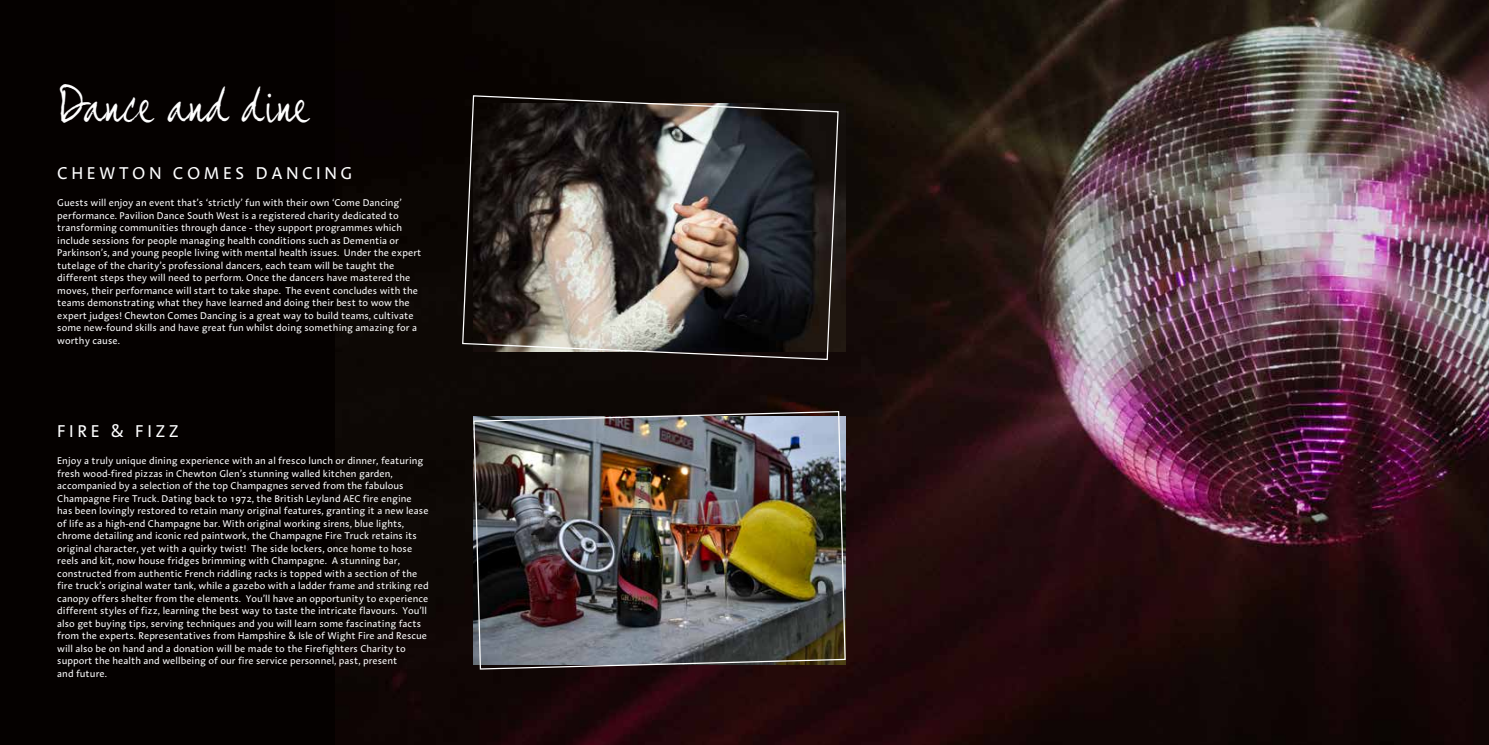
<style>
.page{position:relative;width:1489px;height:745px;background:#fff}
.page>*{position:absolute;margin:0;border:0;box-sizing:border-box;transform-origin:0 0}
.t1{font:45px "Joe Hand 2 15";color:#fff}
.t2{font:17.5px "Linotype Aroma";letter-spacing:.2em;color:#fff}
.t3{font:10px/12.5px "Linotype Aroma";color:#fff}
</style>
<div class="page">
<div style="left:0;top:0;width:1488px;height:744px;background:#050100"></div>
<img style="left:335px;top:0;width:1153px;height:744px">
<img style="left:461px;top:94px;width:378px;height:266px">
<img style="left:472px;top:410px;width:374px;height:259px">
<h1 class="t1" style="left:60px;top:79px;width:252px">Dance and dine</h1>
<h2 class="t2" style="left:57px;top:162px;width:296px">CHEWTON COMES DANCING</h2>
<p class="t3" style="left:57px;top:196px;width:365px">Guests will enjoy an event that’s ‘strictly’ fun with their own ‘Come Dancing’ performance. Pavilion Dance South West is a registered charity dedicated to transforming communities through dance - they support programmes which include sessions for people managing health conditions such as Dementia or Parkinson’s, and young people living with mental health issues. Under the expert tutelage of the charity’s professional dancers, each team will be taught the different steps they will need to perform. Once the dancers have mastered the moves, their performance will start to take shape. The event concludes with the teams demonstrating what they have learned and doing their best to wow the expert judges! Chewton Comes Dancing is a great way to build teams, cultivate some new-found skills and have great fun whilst doing something amazing for a worthy cause.</p>
<h2 class="t2" style="left:57px;top:419px;width:123px">FIRE &amp; FIZZ</h2>
<p class="t3" style="left:57px;top:454px;width:373px">Enjoy a truly unique dining experience with an al fresco lunch or dinner, featuring fresh wood-fired pizzas in Chewton Glen’s stunning walled kitchen garden, accompanied by a selection of the top Champagnes served from the fabulous Champagne Fire Truck. Dating back to 1972, the British Leyland AEC fire engine has been lovingly restored to retain many original features, granting it a new lease of life as a high-end Champagne bar. With original working sirens, blue lights, chrome detailing and iconic red paintwork, the Champagne Fire Truck retains its original character, yet with a quirky twist! The side lockers, once home to hose reels and kit, now house fridges brimming with Champagne. A stunning bar, constructed from authentic French riddling racks is topped with a section of the fire truck’s original water tank, while a gazebo with a ladder frame and striking red canopy offers shelter from the elements. You’ll have an opportunity to experience different styles of fizz, learning the best way to taste the intricate flavours. You’ll also get buying tips, serving techniques and you will learn some fascinating facts from the experts. Representatives from Hampshire &amp; Isle of Wight Fire and Rescue will also be on hand and a donation will be made to the Firefighters Charity to support the health and wellbeing of our fire service personnel, past, present<br>and future.</p>
</div>
